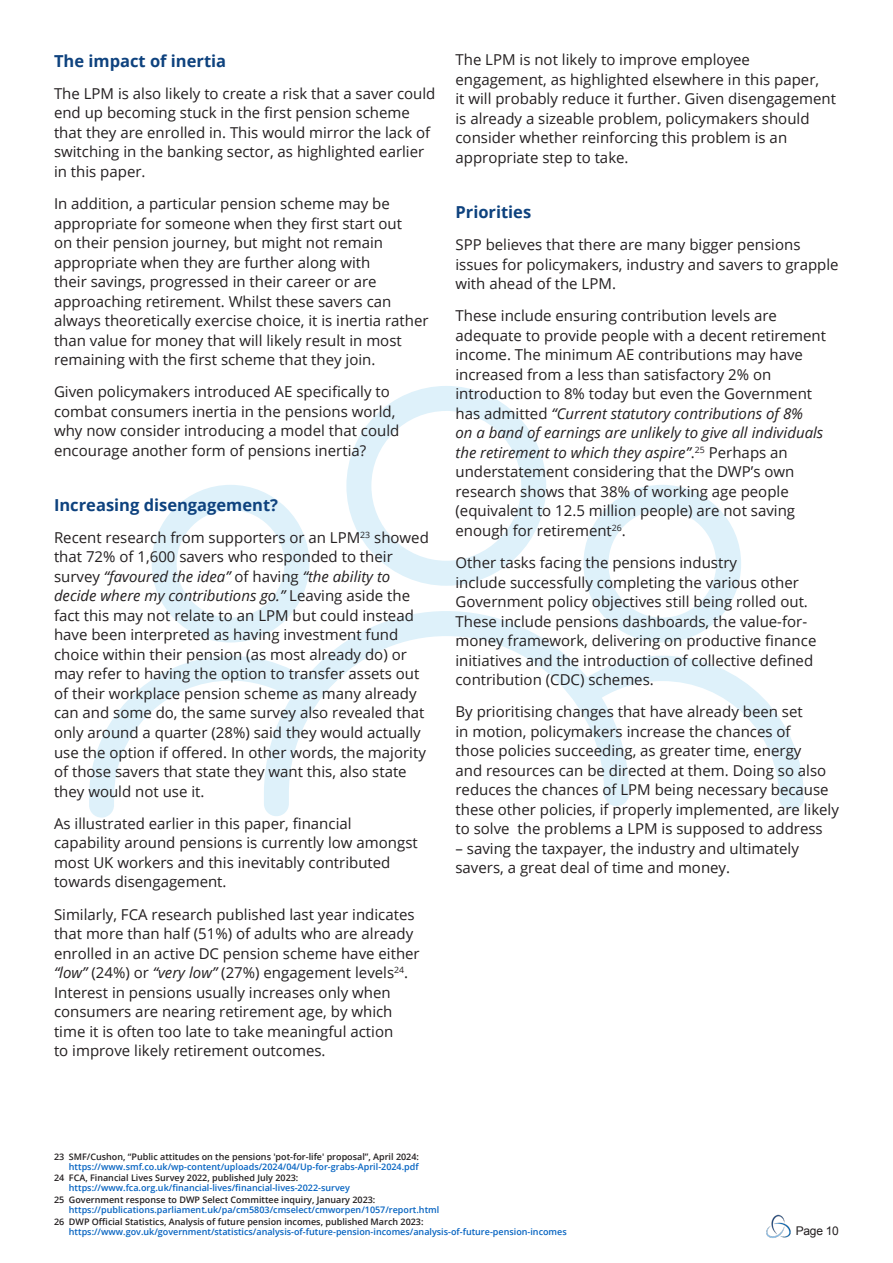
<style>
.page{position:relative;width:893px;height:1263px;background:#fff}
.page>*{position:absolute;margin:0;border:0;box-sizing:border-box;transform-origin:0 0}
.Sub_Title{font:700 16.5px "Open Sans";color:#0e427e}
.body_text{font:15px/19.5px "Open Sans";color:#231f20}
.t1{font:12px "Arial";letter-spacing:-.02em;color:#231f20}
.Footnote{font:600 9px/9.8px "Open Sans";color:#0563c1}
.Footnote-2{font:600 9px/9.8px "Open Sans";color:#231f20;text-align:right}
.s1{font-style:italic}
.s2{color:#0563c1}
.s3{color:#231f20}
</style>
<div class="page">
<img style="left:766px;top:1214px;width:25px;height:24px">
<svg style="left:346px;top:386px;width:200px;height:200px"></svg>
<svg style="left:152px;top:485px;width:157px;height:104px"></svg>
<svg style="left:583px;top:485px;width:158px;height:104px"></svg>
<svg style="left:89px;top:589px;width:715px;height:229px"></svg>
<p class="Sub_Title" style="left:54px;top:49px;width:174px">The impact of inertia</p>
<p class="body_text" style="left:54px;top:83px;width:383px">The LPM is also likely to create a risk that a saver could end up becoming stuck in the first pension scheme that they are enrolled in. This would mirror the lack of switching in the banking sector, as highlighted earlier in this paper.</p>
<p class="body_text" style="left:54px;top:194px;width:376px">In addition, a particular pension scheme may be appropriate for someone when they first start out<br>on their pension journey, but might not remain appropriate when they are further along with<br>their savings, progressed in their career or are approaching retirement. Whilst these savers can always theoretically exercise choice, it is inertia rather than value for money that will likely result in most remaining with the first scheme that they join.</p>
<p class="body_text" style="left:54px;top:382px;width:347px">Given policymakers introduced AE specifically to combat consumers inertia in the pensions world, why now consider introducing a model that could encourage another form of pensions inertia?</p>
<p class="Sub_Title" style="left:54px;top:493px;width:226px">Increasing disengagement?</p>
<p class="body_text" style="left:54px;top:527px;width:376px">Recent research from supporters or an LPM<sup>23</sup> showed that 72% of 1,600 savers who responded to their survey <span class="s1">“favoured the idea”</span> of having <span class="s1">“the ability to decide where my contributions go.”</span> Leaving aside the fact this may not relate to an LPM but could instead have been interpreted as having investment fund choice within their pension (as most already do) or may refer to having the option to transfer assets out of their workplace pension scheme as many already can and some do, the same survey also revealed that only around a quarter (28%) said they would actually use the option if offered. In other words, the majority of those savers that state they want this, also state they would not use it.</p>
<p class="body_text" style="left:54px;top:813px;width:365px">As illustrated earlier in this paper, financial capability around pensions is currently low amongst most UK workers and this inevitably contributed towards disengagement.</p>
<p class="body_text" style="left:54px;top:904px;width:367px">Similarly, FCA research published last year indicates that more than half (51%) of adults who are already enrolled in an active DC pension scheme have either <span class="s1">“low”</span> (24%) or <span class="s1">“very low”</span> (27%) engagement levels<sup>24</sup>.<br>Interest in pensions usually increases only when consumers are nearing retirement age, by which time it is often too late to take meaningful action<br>to improve likely retirement outcomes.</p>
<p class="body_text" style="left:455px;top:50px;width:382px">The LPM is not likely to improve employee engagement, as highlighted elsewhere in this paper,<br>it will probably reduce it further. Given disengagement is already a sizeable problem, policymakers should consider whether reinforcing this problem is an appropriate step to take.</p>
<p class="Sub_Title" style="left:455px;top:200px;width:77px">Priorities</p>
<p class="body_text" style="left:455px;top:234px;width:385px">SPP believes that there are many bigger pensions issues for policymakers, industry and savers to grapple with ahead of the LPM.</p>
<p class="body_text" style="left:455px;top:306px;width:372px">These include ensuring contribution levels are adequate to provide people with a decent retirement income. The minimum AE contributions may have increased from a less than satisfactory 2% on introduction to 8% today but even the Government has admitted <span class="s1">“Current statutory contributions of 8%<br>on a band of earnings are unlikely to give all individuals the retirement to which they aspire”</span>.<sup>25</sup> Perhaps an understatement considering that the DWP’s own research shows that 38% of working age people (equivalent to 12.5 million people) are not saving enough for retirement<sup>26</sup>.</p>
<p class="body_text" style="left:455px;top:552px;width:362px">Other tasks facing the pensions industry<br>include successfully completing the various other Government policy objectives still being rolled out.<br>These include pensions dashboards, the value-for&shy;money framework, delivering on productive finance initiatives and the introduction of collective defined contribution (CDC) schemes.</p>
<p class="body_text" style="left:455px;top:702px;width:385px">By prioritising changes that have already been set<br>in motion, policymakers increase the chances of<br>those policies succeeding, as greater time, energy<br>and resources can be directed at them. Doing so also reduces the chances of LPM being necessary because these other policies, if properly implemented, are likely to solve the problems a LPM is supposed to address</p>
<p class="body_text" style="left:455px;top:838px;width:345px">– saving the taxpayer, the industry and ultimately savers, a great deal of time and money.</p>
<p class="Footnote-2" style="left:54px;top:1151px;width:366px">23 SMF/Cushon, “Public attitudes on the pensions 'pot-for-life' proposal”, April 2024: <span class="s2">https://www.smf.co.uk/wp-content/uploads/2024/04/Up-for-grabs-April-2024.pdf</span></p>
<p class="Footnote" style="left:69px;top:1173px;width:282px;text-indent:-15px"><span class="s3">24 FCA, Financial Lives Survey 2022, published July 2023: </span>https://www.fca.org.uk/financial-lives/financial-lives-2022-survey</p>
<p class="Footnote" style="left:69px;top:1195px;width:372px;text-indent:-15px"><span class="s3">25 Government response to DWP Select Committee inquiry, January 2023: </span>https://publications.parliament.uk/pa/cm5803/cmselect/cmworpen/1057/report.html</p>
<p class="Footnote" style="left:69px;top:1216px;width:499px;text-indent:-15px"><span class="s3">26 DWP Official Statistics, Analysis of future pension incomes, published March 2023: </span>https://www.gov.uk/government/statistics/analysis-of-future-pension-incomes/analysis-of-future-pension-incomes</p>
<p class="t1" style="left:796px;top:1222px;width:45px">Page 10</p>
</div>
